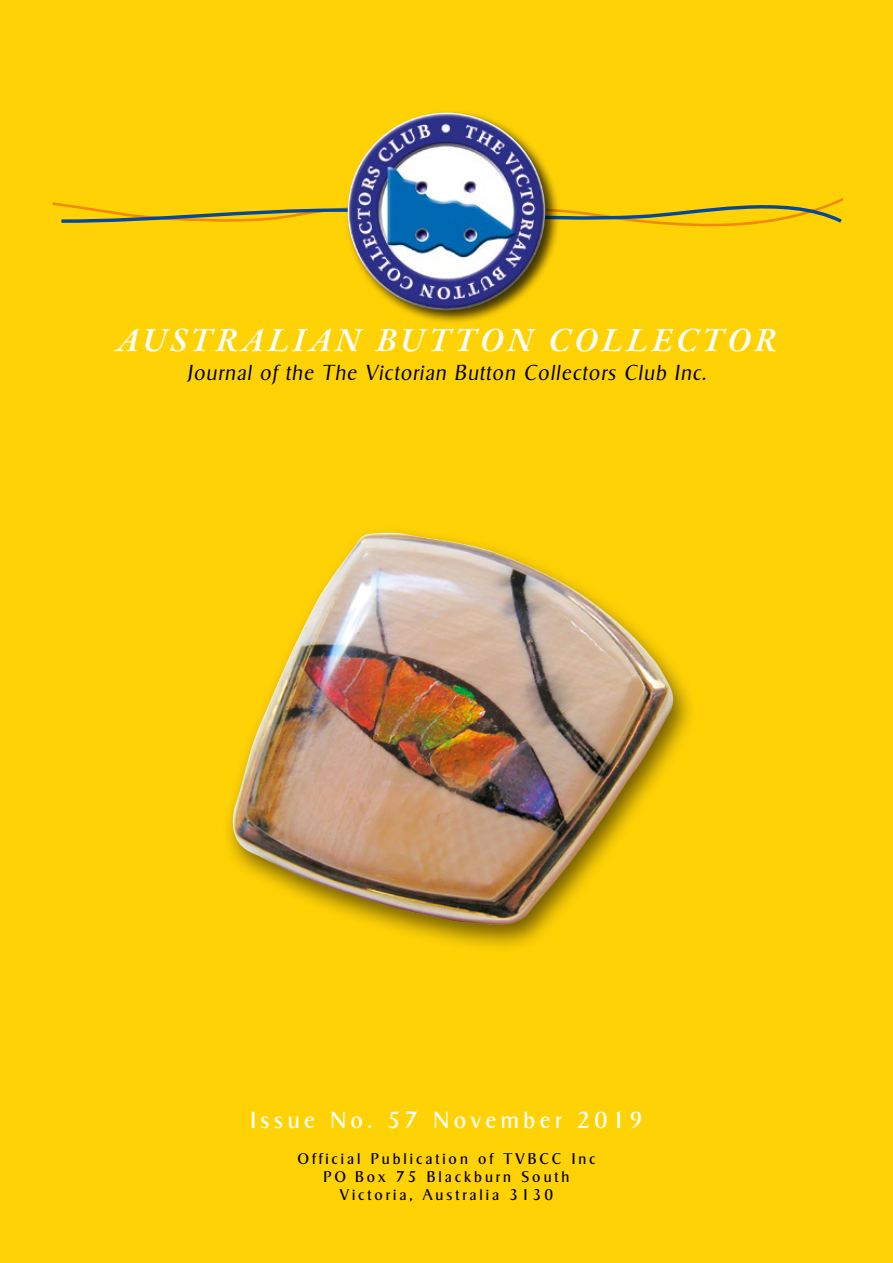
<style>
.page{position:relative;width:893px;height:1263px;background:#ffd206}
.page>*{position:absolute;margin:0;border:0;box-sizing:border-box;transform-origin:0 0}
.t1{font:italic 600 34.5px "Garamond Premr Pro";letter-spacing:.1em;color:#fff}
.t2{font:22.5px "Sigvar";letter-spacing:.2em;color:#fff}
.t3{font:italic 300 21px "Sigvar";letter-spacing:.05em;color:#000}
.t4{font:15px/18px "Sigvar";letter-spacing:.2em;color:#000;text-align:center}
</style>
<div class="page">
<svg style="left:52px;top:198px;width:792px;height:28px"></svg>
<div style="left:345px;top:110px;width:215px;height:215px;background:#000;opacity:.75"></div>
<img style="left:348px;top:113px;width:197px;height:197px;border-radius:99px">
<div style="left:201px;top:501px;width:490px;height:484px;background:#fff;opacity:.28"></div>
<h1 class="t1" style="left:117px;top:318px;width:661px">AUSTRALIAN BUTTON COLLECTOR</h1>
<h3 class="t3" style="left:187px;top:361px;width:520px">Journal of the The Victorian Button Collectors Club Inc.</h3>
<h2 class="t2" style="left:250px;top:1107px;width:393px">Issue No. 57 November 2019</h2>
<p class="t4" style="left:297px;top:1150px;width:300px">Official Publication of TVBCC Inc<br>PO Box 75 Blackburn South<br>Victoria, Australia 3130</p>
</div>
